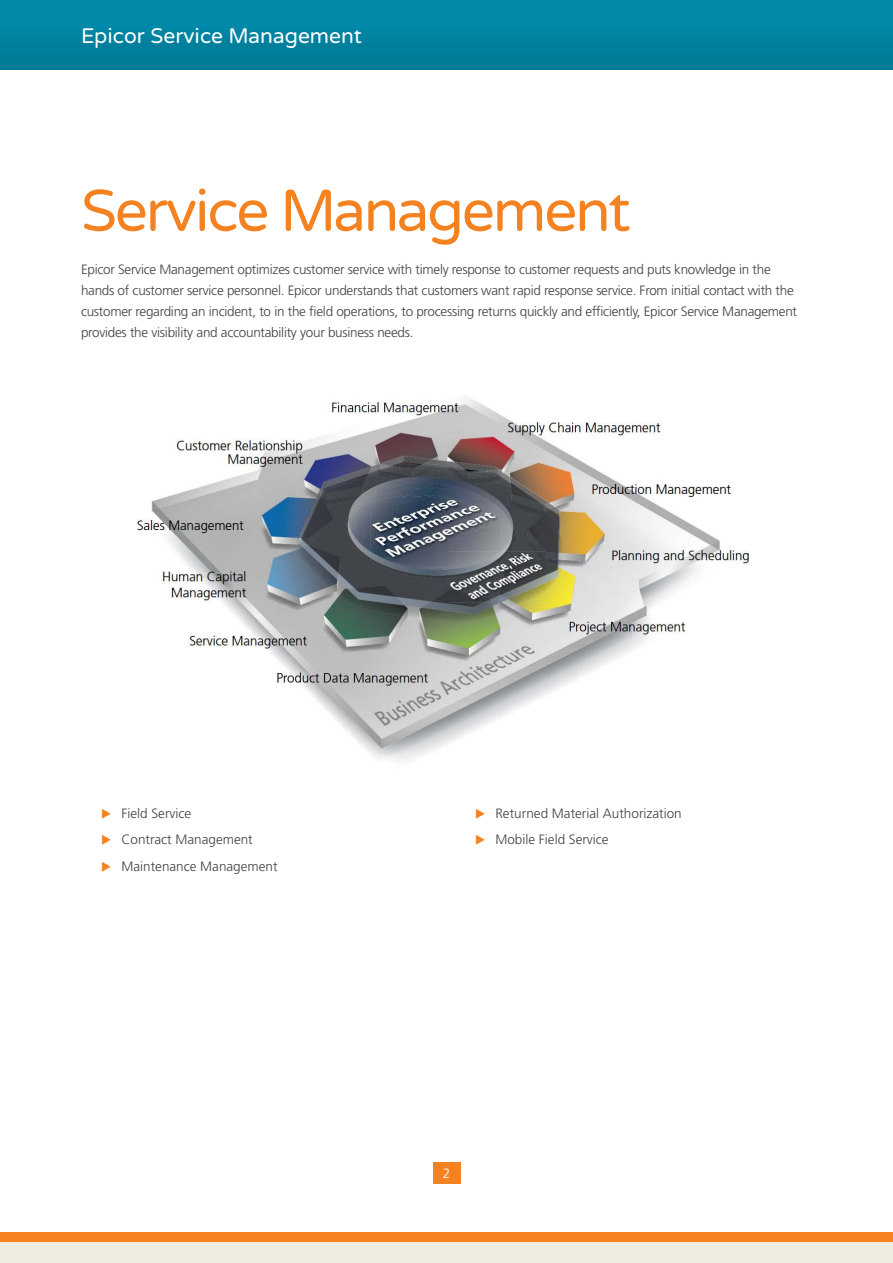
<style>
.page{position:relative;width:893px;height:1263px;background:#fff}
.page>*{position:absolute;margin:0;border:0;box-sizing:border-box;transform-origin:0 0}
.Intro_title{font:58.5px "Varela Round";letter-spacing:-.04em;color:#f58220}
.t1{font:21px "Varela Round";color:#fff}
.Body_Copy{font:300 13.5px/21px "Frutiger LT Std";letter-spacing:-.02em;color:#414042}
.Body_Copy-2{font:300 13.5px "Frutiger LT Std";color:#414042}
.Page_Number{font:300 13.5px "Frutiger LT Std";color:#fff}
</style>
<div class="page">
<div style="left:433px;top:1162px;width:27px;height:22px;background:#f58220"></div>
<div style="left:0;top:0;width:893px;height:70px;background:#0084a2"></div>
<div style="left:0;top:1232px;width:893px;height:10px;background:#f58220"></div>
<div style="left:0;top:1242px;width:893px;height:21px;background:#f0ede0"></div>
<img style="left:137px;top:397px;width:613px;height:364px">
<h2 class="t1" style="left:81px;top:24px;width:282px">Epicor Service Management</h2>
<p class="Intro_title" style="left:81px;top:177px;width:551px">Service Management</p>
<p class="Body_Copy" style="left:81px;top:259px;width:718px">Epicor Service Management optimizes customer service with timely response to customer requests and puts knowledge in the hands of customer service personnel. Epicor understands that customers want rapid response service. From initial contact with the customer regarding an incident, to in the field operations, to processing returns quickly and efficiently, Epicor Service Management provides the visibility and accountability your business needs.</p>
<p class="Body_Copy-2" style="left:122px;top:806px;width:71px">Field Service</p>
<p class="Body_Copy-2" style="left:122px;top:832px;width:133px">Contract Management</p>
<p class="Body_Copy-2" style="left:122px;top:858px;width:158px">Maintenance Management</p>
<p class="Body_Copy-2" style="left:495px;top:806px;width:188px">Returned Material Authorization</p>
<p class="Body_Copy-2" style="left:495px;top:832px;width:115px">Mobile Field Service</p>
<p class="Page_Number" style="left:443px;top:1166px;width:9px">2</p>
</div>
